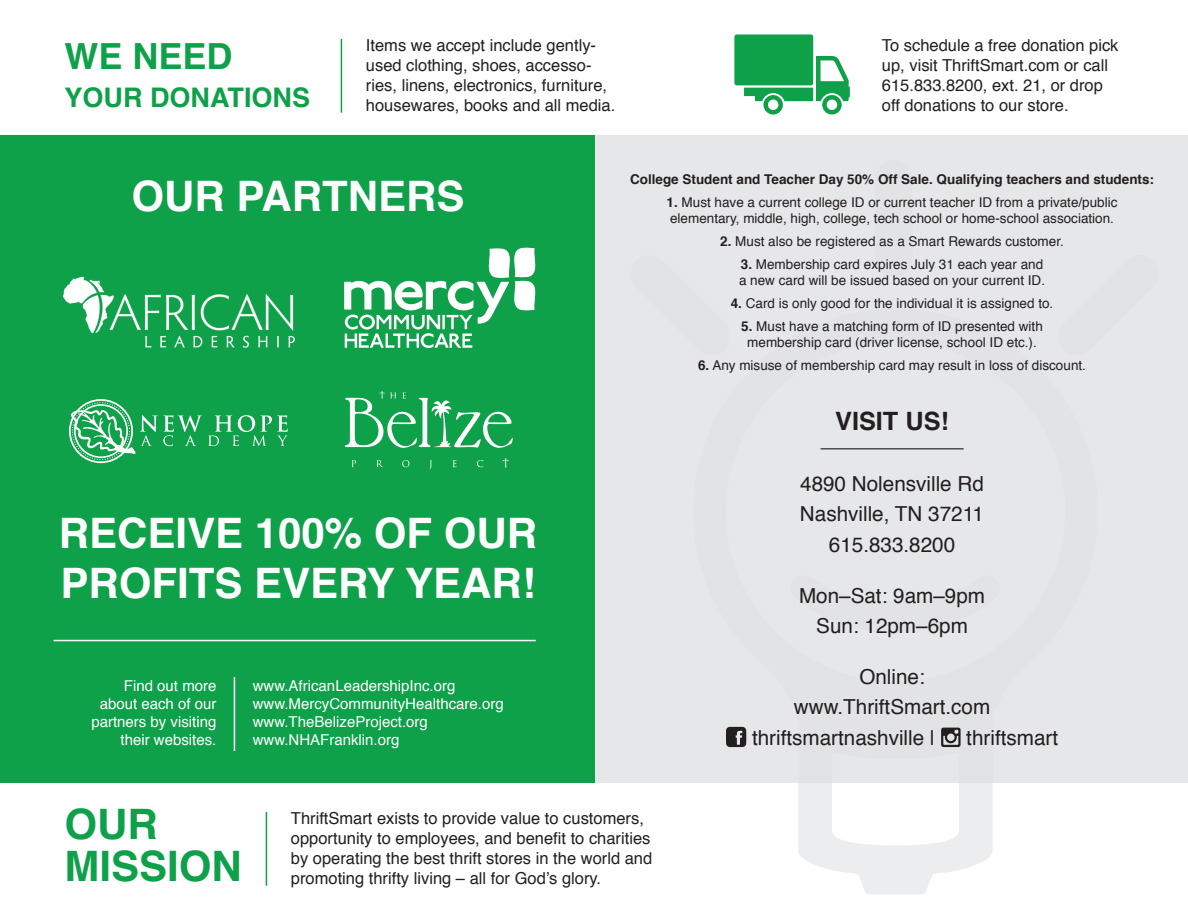
<style>
.page{position:relative;width:1188px;height:918px;background:#fff}
.page>*{position:absolute;margin:0;border:0;box-sizing:border-box;transform-origin:0 0}
.t1{font:700 42px/50.4px "Helvetica";color:#fff}
.t2{font:700 42px/42px "Helvetica";color:#0fa14a}
.t3{font:700 36px "Helvetica";color:#0fa14a}
.t4{font:700 27px "Helvetica";color:#0fa14a}
.t5{font:700 25.2px "Helvetica";color:#231f20}
.t6{font:20.7px/30.5px "Helvetica";color:#231f20;text-align:center}
.t7{font:16.5px/19.8px "Helvetica";color:#231f20}
.t8{font:15px/18px "Helvetica";color:#fff;text-align:right}
.t9{font:13.5px/16.2px "Helvetica";color:#231f20}
.t10{font:700 13.5px "Helvetica";color:#231f20}
.s1{font-weight:700}
</style>
<div class="page">
<div style="left:0;top:135px;width:595px;height:648px;background:#0fa14a"></div>
<div style="left:595px;top:135px;width:593px;height:648px;background:#e6e7e9"></div>
<svg style="left:729px;top:448px;width:264px;height:446px"></svg>
<div style="left:875px;top:160px;width:38px;height:117px;background:#e0e1e3;border-radius:19px"></div>
<svg style="left:790px;top:576px;width:203px;height:57px"></svg>
<svg style="left:344px;top:247px;width:192px;height:101px"></svg>
<svg style="left:429px;top:460px;width:3px;height:9px"></svg>
<svg style="left:402px;top:460px;width:7px;height:7px"></svg>
<svg style="left:377px;top:460px;width:6px;height:7px"></svg>
<svg style="left:503px;top:458px;width:6px;height:9px"></svg>
<svg style="left:477px;top:460px;width:6px;height:7px"></svg>
<svg style="left:453px;top:460px;width:4px;height:7px"></svg>
<svg style="left:352px;top:460px;width:4px;height:7px"></svg>
<svg style="left:345px;top:391px;width:168px;height:57px"></svg>
<svg style="left:208px;top:415px;width:80px;height:31px"></svg>
<svg style="left:69px;top:399px;width:133px;height:64px"></svg>
<img style="left:63px;top:276px;width:232px;height:72px">
<hr style="left:234px;top:677px;width:1px;height:74px;background:#fff">
<hr style="left:54px;top:640px;width:482px;height:1px;background:#fff">
<hr style="left:821px;top:448px;width:143px;height:1px;background:#231f20">
<svg style="left:726px;top:727px;width:20px;height:20px"></svg>
<svg style="left:941px;top:728px;width:20px;height:19px"></svg>
<hr style="left:266px;top:812px;width:1px;height:74px;background:#0fa14a">
<hr style="left:341px;top:39px;width:1px;height:74px;background:#0fa14a">
<svg style="left:734px;top:34px;width:116px;height:81px"></svg>
<p class="t3" style="left:65px;top:27px;width:170px">WE NEED</p>
<p class="t4" style="left:65px;top:75px;width:247px">YOUR DONATIONS</p>
<p class="t7" style="left:366px;top:36px;width:251px">Items we accept include gently&shy;used clothing, shoes, accesso&shy;ries, linens, electronics, furniture, housewares, books and all media.</p>
<p class="t7" style="left:882px;top:36px;width:238px">To schedule a free donation pick up, visit ThriftSmart.com or call<br>615.833.8200, ext. 21, or drop off donations to our store.</p>
<p class="t1" style="left:132px;top:172px;width:334px">OUR PARTNERS</p>
<p class="t1" style="left:59px;top:508px;width:480px">RECEIVE 100% OF OUR<br>PROFITS EVERY YEAR!</p>
<p class="t8" style="left:91px;top:677px;width:127px">Find out more about each of our partners by visiting their websites.</p>
<p class="t8" style="left:253px;top:677px;width:204px">www.AfricanLeadershipInc.org</p>
<p class="t8" style="left:253px;top:695px;width:252px">www.MercyCommunityHealthcare.org</p>
<p class="t8" style="left:253px;top:713px;width:177px">www.TheBelizeProject.org</p>
<p class="t8" style="left:253px;top:731px;width:148px">www.NHAFranklin.org</p>
<p class="t10" style="left:630px;top:168px;width:526px">College Student and Teacher Day 50% Off Sale. Qualifying teachers and students:</p>
<p class="t9" style="left:667px;top:194px;width:452px"><span class="s1">1.</span> Must have a current college ID or current teacher ID from a private/public elementary, middle, high, college, tech school or home-school association.</p>
<p class="t9" style="left:720px;top:233px;width:345px"><span class="s1">2.</span> Must also be registered as a Smart Rewards customer.</p>
<p class="t9" style="left:739px;top:256px;width:308px"><span class="s1">3.</span> Membership card expires July 31 each year and a new card will be issued based on your current ID.</p>
<p class="t9" style="left:731px;top:295px;width:324px"><span class="s1">4.</span> Card is only good for the individual it is assigned to.</p>
<p class="t9" style="left:741px;top:318px;width:303px;text-align:center"><span class="s1">5.</span> Must have a matching form of ID presented with membership card (driver license, school ID etc.).</p>
<p class="t9" style="left:698px;top:358px;width:389px"><span class="s1">6.</span> Any misuse of membership card may result in loss of discount.</p>
<p class="t5" style="left:835px;top:401px;width:115px">VISIT US!</p>
<p class="t6" style="left:800px;top:469px;width:185px">4890 Nolensville Rd</p>
<p class="t6" style="left:800px;top:499px;width:186px">Nashville, TN 37211</p>
<p class="t6" style="left:829px;top:530px;width:128px">615.833.8200</p>
<p class="t6" style="left:799px;top:581px;width:188px">Mon–Sat: 9am–9pm<br>Sun: 12pm–6pm</p>
<p class="t6" style="left:859px;top:662px;width:67px">Online:</p>
<p class="t6" style="left:794px;top:693px;width:198px">www.ThriftSmart.com</p>
<p class="t6" style="left:752px;top:723px;width:185px">thriftsmartnashville |</p>
<p class="t6" style="left:966px;top:723px;width:93px">thriftsmart</p>
<p class="t2" style="left:65px;top:804px;width:179px">OUR<br>MISSION</p>
<p class="t7" style="left:291px;top:809px;width:363px">ThriftSmart exists to provide value to customers, opportunity to employees, and benefit to charities by operating the best thrift stores in the world and promoting thrifty living – all for God’s glory.</p>
</div>
